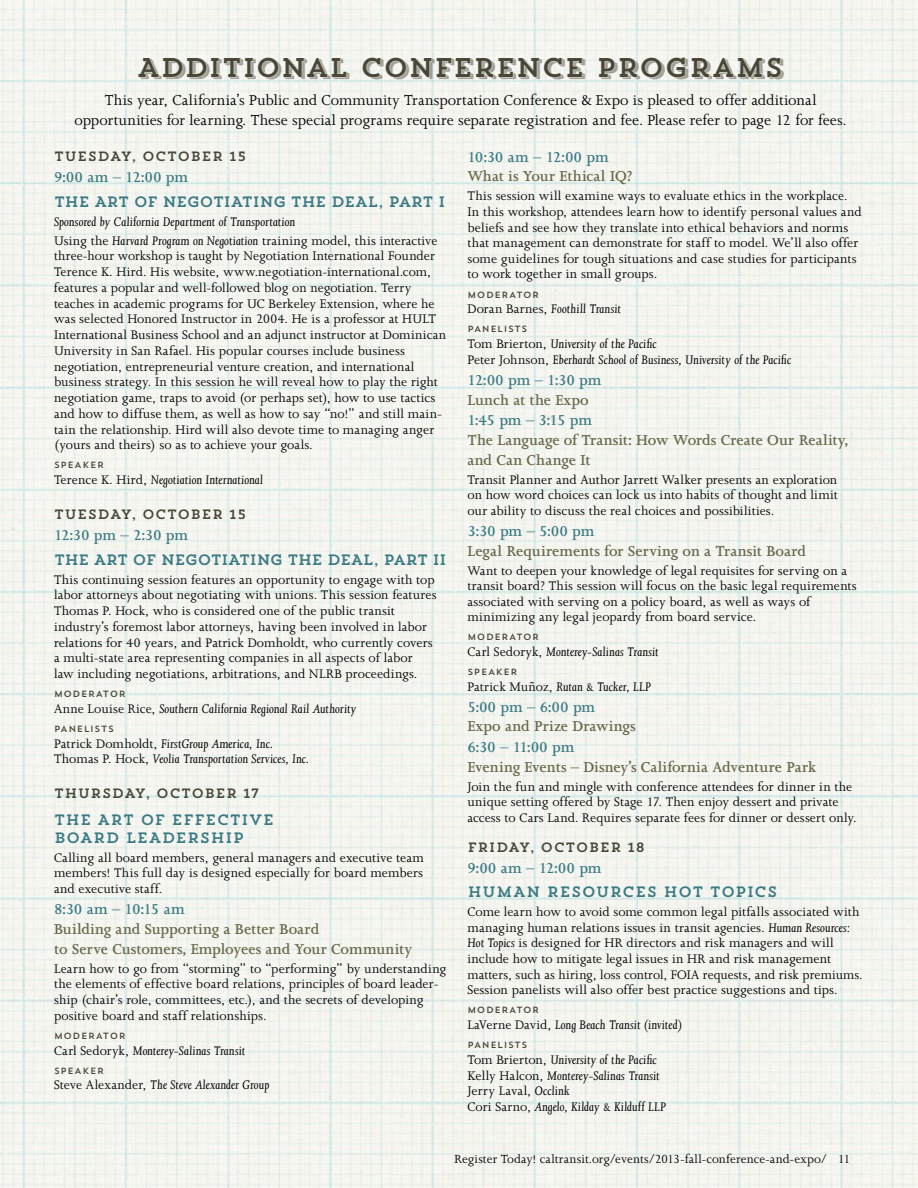
<style>
.page{position:relative;width:918px;height:1188px;background:#fff}
.page>*{position:absolute;margin:0;border:0;box-sizing:border-box;transform-origin:0 0}
.t1{font:27px "Trend Slab Four";color:#4a4739}
.t2{font:600 16.5px/19.8px "Joanna MT Std";letter-spacing:.005em;color:#676648}
.t3{font:16.5px/19.8px "Joanna MT Std";color:#000;text-align:center}
.t4{font:600 16.5px "Joanna MT Std";letter-spacing:-.01em;color:#3b7a84}
.t5{font:15px "Trend Slab One";letter-spacing:-.06em;color:#3b7a84}
.t6{font:15px "Trend Slab One";letter-spacing:-.05em;color:#3b7a84}
.t7{font:15px/18px "Trend Slab One";letter-spacing:.01em;color:#3b7a84}
.t8{font:15px "Trend Slab One";color:#3b7a84}
.t9{font:14.25px/15.8px "Joanna MT Std";letter-spacing:.005em;color:#000}
.t10{font:italic 14.25px/15.8px "Joanna MT Std";letter-spacing:.005em;color:#000}
.t11{font:13.5px "Trend Slab One";letter-spacing:.02em;color:#4a4739}
.t12{font:13.5px "Joanna MT Std";letter-spacing:.005em;color:#000}
.t13{font:9px "Trend Sans One";letter-spacing:.055em;color:#4a4739}
.s1{font-style:normal}
.s2{font-style:italic}
</style>
<div class="page">
<img style="left:0;top:0;width:918px;height:1188px">
<h1 class="t1" style="left:137px;top:50px;width:648px">ADDITIONAL CONFERENCE PROGRAMS</h1>
<p class="t3" style="left:74px;top:91px;width:774px">This year, California’s Public and Community Transportation Conference &amp; Expo is pleased to offer additional opportunities for learning. These special programs require separate registration and fee. Please refer to page 12 for fees.</p>
<p class="t11" style="left:54px;top:148px;width:22px">TUES</p>
<p class="t11" style="left:98px;top:148px;width:70px">DAY, OCTO</p>
<p class="t11" style="left:190px;top:148px;width:22px">BER</p>
<p class="t11" style="left:229px;top:148px;width:19px">15</p>
<p class="t4" style="left:54px;top:168px;width:136px">9:00 am – 12:00 pm</p>
<p class="t6" style="left:54px;top:192px;width:393px">THE ART OF NEGOTIATING THE DEAL, PART I</p>
<p class="t10" style="left:54px;top:212px;width:385px;line-height:19px">Sponsored by California Department of Transportation<br><span class="s1">Using the</span> Harvard Program on Negotiation <span class="s1">training model, this interactive</span></p>
<p class="t9" style="left:54px;top:248px;width:394px">three-hour workshop is taught by Negotiation International Founder Terence K. Hird. His website, www.negotiation-international.com, features a popular and well-followed blog on negotiation. Terry teaches in academic programs for UC Berkeley Extension, where he was selected Honored Instructor in 2004. He is a professor at HULT International Business School and an adjunct instructor at Dominican University in San Rafael. His popular courses include business negotiation, entrepreneurial venture creation, and international business strategy. In this session he will reveal how to play the right negotiation game, traps to avoid (or perhaps set), how to use tactics and how to diffuse them, as well as how to say “no!” and still main&shy;tain the relationship. Hird will also devote time to managing anger (yours and theirs) so as to achieve your goals.</p>
<p class="t13" style="left:54px;top:460px;width:52px">SPEAKER</p>
<p class="t10" style="left:54px;top:472px;width:211px"><span class="s1">Terence K. Hird,</span> Negotiation International</p>
<p class="t11" style="left:54px;top:505px;width:22px">TUES</p>
<p class="t11" style="left:98px;top:505px;width:70px">DAY, OCTO</p>
<p class="t11" style="left:190px;top:505px;width:22px">BER</p>
<p class="t11" style="left:229px;top:505px;width:19px">15</p>
<p class="t4" style="left:54px;top:526px;width:136px">12:30 pm – 2:30 pm</p>
<p class="t5" style="left:54px;top:550px;width:394px">THE ART OF NEGOTIATING THE DEAL, PART II</p>
<p class="t9" style="left:54px;top:571px;width:384px">This continuing session features an opportunity to engage with top labor attorneys about negotiating with unions. This session features Thomas P. Hock, who is considered one of the public transit industry’s foremost labor attorneys, having been involved in labor relations for 40 years, and Patrick Domholdt, who currently covers a multi-state area representing companies in all aspects of labor<br>law including negotiations, arbitrations, and NLRB proceedings.</p>
<p class="t13" style="left:54px;top:688px;width:73px">MODERATOR</p>
<p class="t10" style="left:54px;top:701px;width:304px"><span class="s1">Anne Louise Rice,</span> Southern California Regional Rail Authority</p>
<p class="t13" style="left:54px;top:723px;width:62px">PANELISTS</p>
<p class="t10" style="left:54px;top:736px;width:257px"><span class="s1">Patrick Domholdt,</span> FirstGroup America, Inc.<br><span class="s1">Thomas P. Hock,</span> Veolia Transportation Services, Inc.</p>
<p class="t11" style="left:54px;top:785px;width:23px">THURS</p>
<p class="t11" style="left:112px;top:785px;width:70px">DAY, OCTO</p>
<p class="t11" style="left:204px;top:785px;width:22px">BER</p>
<p class="t11" style="left:243px;top:785px;width:18px">17</p>
<p class="t7" style="left:54px;top:810px;width:222px">THE ART OF EFFECTIVE<br>BOARD LEADERSHIP</p>
<p class="t9" style="left:54px;top:850px;width:372px;text-align:justify">Calling all board members, general managers and executive team members! This full day is designed especially for board members and executive staff.</p>
<p class="t4" style="left:54px;top:900px;width:132px">8:30 am – 10:15 am</p>
<p class="t2" style="left:54px;top:919px;width:360px">Building and Supporting a Better Board<br>to Serve Customers, Employees and Your Community</p>
<p class="t9" style="left:54px;top:961px;width:394px">Learn how to go from “storming” to “performing” by understanding the elements of effective board relations, principles of board leader&shy;ship (chair’s role, committees, etc.), and the secrets of developing positive board and staff relationships.</p>
<p class="t13" style="left:54px;top:1030px;width:73px">MODERATOR</p>
<p class="t10" style="left:54px;top:1043px;width:193px"><span class="s1">Carl Sedoryk,</span> Monterey-Salinas Transit</p>
<p class="t13" style="left:54px;top:1065px;width:52px">SPEAKER</p>
<p class="t10" style="left:54px;top:1077px;width:217px"><span class="s1">Steve Alexander,</span> The Steve Alexander Group</p>
<p class="t4" style="left:467px;top:148px;width:143px">10:30 am – 12:00 pm</p>
<p class="t2" style="left:467px;top:167px;width:167px">What is Your Ethical IQ?</p>
<p class="t9" style="left:467px;top:188px;width:396px">This session will examine ways to evaluate ethics in the workplace.<br>In this workshop, attendees learn how to identify personal values and beliefs and see how they translate into ethical behaviors and norms that management can demonstrate for staff to model. We’ll also offer some guidelines for tough situations and case studies for participants to work together in small groups.</p>
<p class="t13" style="left:467px;top:289px;width:73px">MODERATOR</p>
<p class="t10" style="left:467px;top:301px;width:155px"><span class="s1">Doran Barnes,</span> Foothill Transit</p>
<p class="t13" style="left:467px;top:323px;width:62px">PANELISTS</p>
<p class="t10" style="left:467px;top:336px;width:325px"><span class="s1">Tom Brierton,</span> University of the Pacific<br><span class="s1">Peter Johnson,</span> Eberhardt School of Business, University of the Pacific</p>
<p class="t4" style="left:467px;top:371px;width:136px">12:00 pm – 1:30 pm</p>
<p class="t2" style="left:467px;top:390px;width:123px">Lunch at the Expo</p>
<p class="t4" style="left:467px;top:411px;width:126px">1:45 pm – 3:15 pm</p>
<p class="t2" style="left:467px;top:430px;width:383px">The Language of Transit: How Words Create Our Reality, and Can Change It</p>
<p class="t9" style="left:467px;top:472px;width:372px;text-align:justify">Transit Planner and Author Jarrett Walker presents an exploration on how word choices can lock us into habits of thought and limit our ability to discuss the real choices and possibilities.</p>
<p class="t4" style="left:467px;top:522px;width:129px">3:30 pm – 5:00 pm</p>
<p class="t2" style="left:467px;top:541px;width:340px">Legal Requirements for Serving on a Transit Board</p>
<p class="t9" style="left:467px;top:563px;width:391px">Want to deepen your knowledge of legal requisites for serving on a transit board? This session will focus on the basic legal requirements associated with serving on a policy board, as well as ways of minimizing any legal jeopardy from board service.</p>
<p class="t13" style="left:467px;top:632px;width:73px">MODERATOR</p>
<p class="t10" style="left:467px;top:644px;width:193px"><span class="s1">Carl Sedoryk,</span> Monterey-Salinas Transit</p>
<p class="t13" style="left:467px;top:666px;width:52px">SPEAKER</p>
<p class="t10" style="left:467px;top:679px;width:185px"><span class="s1">Patrick Muñoz,</span> Rutan &amp; Tucker, LLP</p>
<p class="t4" style="left:467px;top:698px;width:129px">5:00 pm – 6:00 pm</p>
<p class="t2" style="left:467px;top:717px;width:170px">Expo and Prize Drawings</p>
<p class="t4" style="left:467px;top:738px;width:108px">6:30 – 11:00 pm</p>
<p class="t2" style="left:467px;top:757px;width:350px">Evening Events – Disney’s California Adventure Park</p>
<p class="t9" style="left:467px;top:779px;width:391px">Join the fun and mingle with conference attendees for dinner in the unique setting offered by Stage 17. Then enjoy dessert and private access to Cars Land. Requires separate fees for dinner or dessert only.</p>
<p class="t11" style="left:467px;top:838px;width:99px">FRI DAY, OCTO</p>
<p class="t11" style="left:589px;top:838px;width:22px">BER</p>
<p class="t11" style="left:627px;top:838px;width:19px">18</p>
<p class="t4" style="left:467px;top:859px;width:136px">9:00 am – 12:00 pm</p>
<p class="t8" style="left:467px;top:882px;width:312px">HUMAN RESOURCES HOT TOPICS</p>
<p class="t9" style="left:467px;top:904px;width:397px">Come learn how to avoid some common legal pitfalls associated with managing human relations issues in transit agencies. <span class="s2">Human Resources:<br>Hot Topics</span> is designed for HR directors and risk managers and will include how to mitigate legal issues in HR and risk management matters, such as hiring, loss control, FOIA requests, and risk premiums.<br>Session panelists will also offer best practice suggestions and tips.</p>
<p class="t13" style="left:467px;top:1004px;width:73px">MODERATOR</p>
<p class="t10" style="left:467px;top:1017px;width:217px"><span class="s1">LaVerne David,</span> Long Beach Transit (invited)</p>
<p class="t13" style="left:467px;top:1039px;width:62px">PANELISTS</p>
<p class="t10" style="left:467px;top:1052px;width:200px"><span class="s1">Tom Brierton,</span> University of the Pacific <span class="s1">Kelly Halcon,</span> Monterey-Salinas Transit <span class="s1">Jerry Laval,</span> Occlink<br><span class="s1">Cori Sarno,</span> Angelo, Kilday &amp; Kilduff LLP</p>
<p class="t12" style="left:455px;top:1152px;width:397px">Register Today! caltransit.org/events/2013-fall-conference-and-expo/ 11</p>
</div>
